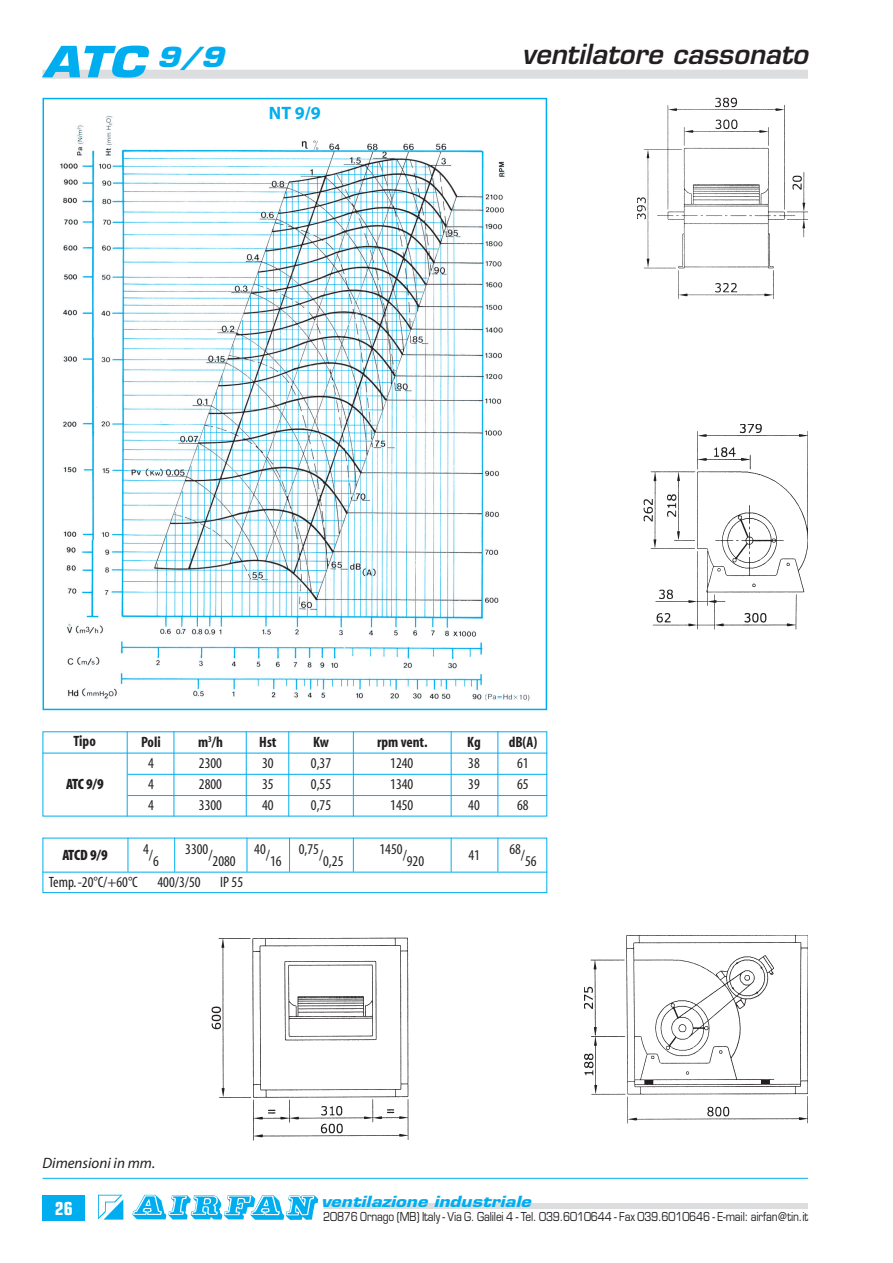
<style>
.page{position:relative;width:893px;height:1263px;background:#fff}
.page>*{position:absolute;margin:0;border:0;box-sizing:border-box;transform-origin:0 0}
.t1{font:italic 700 42px "Eurostile";color:#00aeef;scale:1.2 1}
.t2{font:italic 600 27px "Eurostile";color:#231f20}
.Titoletto_c_12{font:18px "Myriad MM 700 600";color:#00aeef}
.t3{font:700 condensed 18px "Eurostile";color:#fff}
.Tab_testo{font:15px "Myriad MM 400 300";letter-spacing:-.13em;color:#231f20}
.Tab_titoletto{font:15px "Myriad MM 700 300";letter-spacing:-.1em;color:#231f20}
.t4{font:italic 700 15px "Eurostile";color:#00aeef;scale:1.2 1}
.Testo{font:15px "Myriad MM It 400 600";color:#231f20}
.Tab_titoletto-2{font:15px "Myriad MM 830 300";letter-spacing:-.175em;color:#231f20}
.t5{font:12px "Eurostile";letter-spacing:-.01em;color:#231f20;scale:.85 1}
</style>
<div class="page">
<div style="left:323px;top:1203px;width:485px;height:6px;background:#dcdddf"></div>
<div style="left:43px;top:1195px;width:42px;height:25px;background:#00aeef"></div>
<svg style="left:98px;top:1195px;width:25px;height:24px"></svg>
<svg style="left:132px;top:1195px;width:186px;height:25px"></svg>
<hr style="left:43px;top:1178px;width:765px;height:1px;background:#00aeef">
<div style="left:43px;top:70px;width:765px;height:9px;background:#dcdddf"></div>
<img style="left:60px;top:116px;width:470px;height:585px">
<div style="left:43px;top:98px;width:504px;height:612px;border:2px solid #00aeef"></div>
<hr style="left:43px;top:753px;width:504px;height:1px;background:#00aeef">
<hr style="left:128px;top:774px;width:419px;height:1px;background:#00aeef">
<hr style="left:128px;top:795px;width:419px;height:1px;background:#00aeef">
<hr style="left:174px;top:731px;width:1px;height:85px;background:#00aeef">
<hr style="left:127px;top:731px;width:1px;height:85px;background:#00aeef">
<hr style="left:246px;top:731px;width:1px;height:85px;background:#00aeef">
<hr style="left:288px;top:731px;width:1px;height:85px;background:#00aeef">
<hr style="left:353px;top:731px;width:1px;height:85px;background:#00aeef">
<hr style="left:451px;top:731px;width:1px;height:85px;background:#00aeef">
<hr style="left:497px;top:731px;width:1px;height:85px;background:#00aeef">
<div style="left:43px;top:838px;width:504px;height:55px;border:1px solid #00aeef"></div>
<hr style="left:43px;top:872px;width:504px;height:1px;background:#00aeef">
<hr style="left:497px;top:838px;width:1px;height:34px;background:#00aeef">
<hr style="left:451px;top:838px;width:1px;height:34px;background:#00aeef">
<hr style="left:353px;top:838px;width:1px;height:34px;background:#00aeef">
<hr style="left:289px;top:838px;width:1px;height:34px;background:#00aeef">
<hr style="left:247px;top:838px;width:1px;height:34px;background:#00aeef">
<hr style="left:174px;top:838px;width:1px;height:34px;background:#00aeef">
<hr style="left:128px;top:838px;width:1px;height:34px;background:#00aeef">
<img style="left:637px;top:98px;width:171px;height:201px">
<img style="left:644px;top:424px;width:164px;height:205px">
<img style="left:584px;top:935px;width:224px;height:188px">
<img style="left:212px;top:938px;width:196px;height:202px">
<p class="t1" style="left:43px;top:36px;width:152px">ATC <sup>9/9</sup></p>
<p class="Titoletto_c_12" style="left:269px;top:105px;width:53px">NT 9/9</p>
<h2 class="t2" style="left:522px;top:38px;width:288px">ventilatore cassonato</h2>
<p class="Tab_titoletto" style="left:73px;top:734px;width:26px">Tipo</p>
<p class="Tab_titoletto-2" style="left:66px;top:776px;width:40px">ATC 9/9</p>
<p class="Tab_titoletto-2" style="left:62px;top:847px;width:48px">ATCD 9/9</p>
<p class="Tab_titoletto" style="left:141px;top:734px;width:21px">Poli</p>
<p class="Tab_titoletto" style="left:198px;top:734px;width:28px">m<sup>3</sup>/h</p>
<p class="Tab_titoletto" style="left:259px;top:734px;width:19px">Hst</p>
<p class="Tab_titoletto" style="left:313px;top:734px;width:19px">Kw</p>
<p class="Tab_titoletto" style="left:377px;top:734px;width:52px">rpmvent.</p>
<p class="Tab_titoletto" style="left:467px;top:734px;width:17px">Kg</p>
<p class="Tab_titoletto" style="left:509px;top:734px;width:30px">dB(A)</p>
<p class="Tab_testo" style="left:148px;top:756px;width:9px">4</p>
<p class="Tab_testo" style="left:199px;top:756px;width:27px">2300</p>
<p class="Tab_testo" style="left:262px;top:756px;width:15px">30</p>
<p class="Tab_testo" style="left:311px;top:756px;width:24px">0,37</p>
<p class="Tab_testo" style="left:390px;top:756px;width:27px">1240</p>
<p class="Tab_testo" style="left:468px;top:756px;width:15px">38</p>
<p class="Tab_testo" style="left:517px;top:756px;width:15px">61</p>
<p class="Tab_testo" style="left:148px;top:777px;width:9px">4</p>
<p class="Tab_testo" style="left:199px;top:777px;width:27px">2800</p>
<p class="Tab_testo" style="left:262px;top:777px;width:15px">35</p>
<p class="Tab_testo" style="left:311px;top:777px;width:24px">0,55</p>
<p class="Tab_testo" style="left:390px;top:777px;width:27px">1340</p>
<p class="Tab_testo" style="left:468px;top:777px;width:15px">39</p>
<p class="Tab_testo" style="left:517px;top:777px;width:15px">65</p>
<p class="Tab_testo" style="left:148px;top:798px;width:9px">4</p>
<p class="Tab_testo" style="left:199px;top:798px;width:27px">3300</p>
<p class="Tab_testo" style="left:262px;top:798px;width:15px">40</p>
<p class="Tab_testo" style="left:311px;top:798px;width:24px">0,75</p>
<p class="Tab_testo" style="left:390px;top:798px;width:27px">1450</p>
<p class="Tab_testo" style="left:468px;top:798px;width:15px">40</p>
<p class="Tab_testo" style="left:517px;top:798px;width:15px">68</p>
<p class="Tab_testo" style="left:143px;top:847px;width:19px">4/6</p>
<p class="Tab_testo" style="left:185px;top:847px;width:54px">3300/2080</p>
<p class="Tab_testo" style="left:254px;top:847px;width:31px">40/16</p>
<p class="Tab_testo" style="left:299px;top:847px;width:48px">0,75/0,25</p>
<p class="Tab_testo" style="left:380px;top:844px;width:48px">1450/920</p>
<p class="Tab_testo" style="left:468px;top:847px;width:15px">41</p>
<p class="Tab_testo" style="left:509px;top:847px;width:31px">68/56</p>
<p class="Tab_testo" style="left:49px;top:875px;width:198px">Temp. -20°C/+60°C 400/3/50 IP55</p>
<p class="Testo" style="left:43px;top:1156px;width:114px">Dimensioni in mm.</p>
<p class="t3" style="left:55px;top:1197px;width:19px">26</p>
<p class="t4" style="left:321px;top:1192px;width:176px">ventilazione industriale</p>
<p class="t5" style="left:323px;top:1209px;width:572px">20876 Ornago (MB) Italy - Via G. Galilei 4 - Tel. 039.6010644 - Fax 039.6010646 - E-mail: airfan@tin.it</p>
</div>
